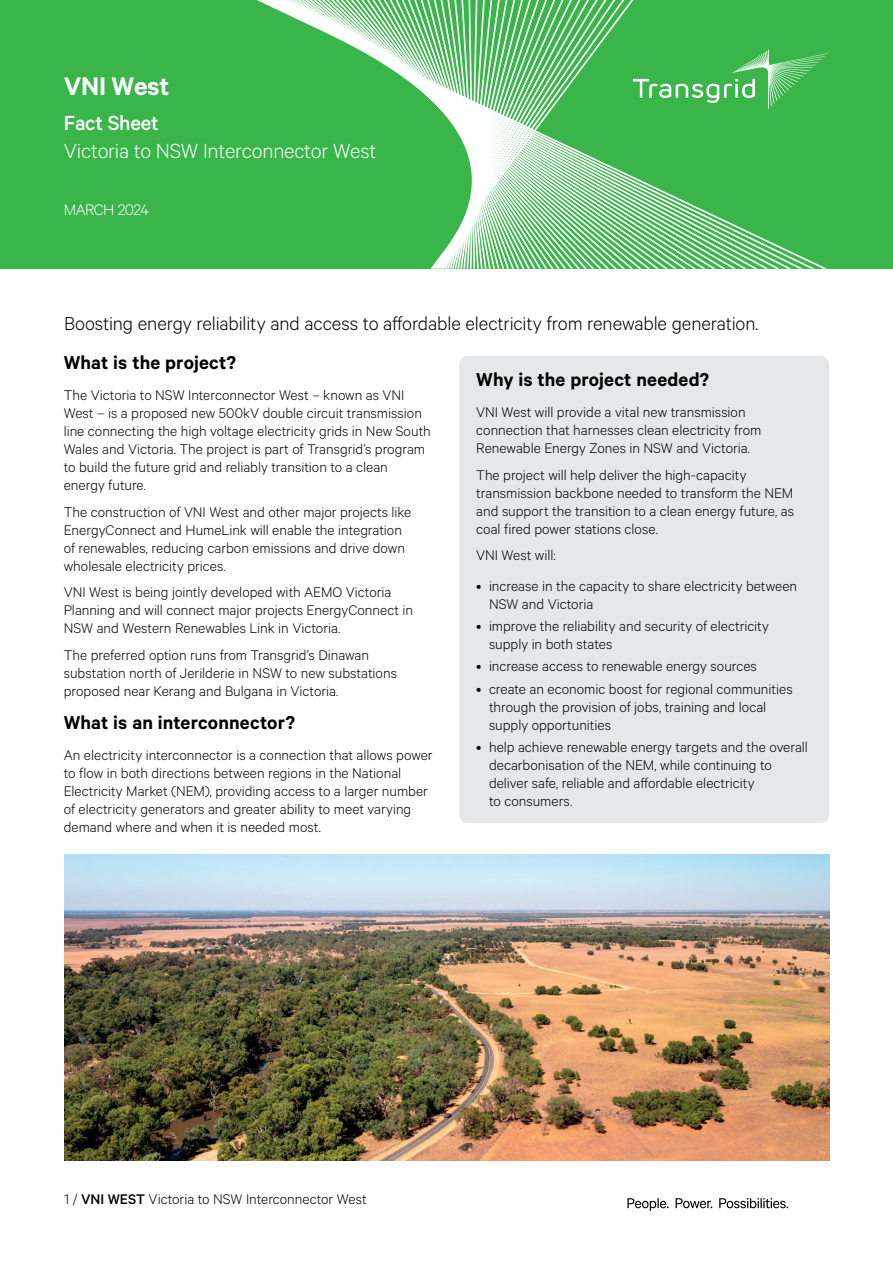
<style>
.page{position:relative;width:893px;height:1263px;background:#fff}
.page>*{position:absolute;margin:0;border:0;box-sizing:border-box;transform-origin:0 0}
.Factsheet___Identifier{font:600 28.65px "Calibre";letter-spacing:-.01em;color:#fff}
.Factsheet___Identifier-2{font:300 22.95px/27.3px "Calibre";letter-spacing:-.01em;color:#fff}
.Fact_Sheet___Introduction{font:300 21px "Calibre";letter-spacing:-.005em;color:#000}
.Fact_Sheet___H1{font:600 21px "Calibre";letter-spacing:.005em;color:#000}
.Factsheet___Identifier-3{font:300 17.25px "Calibre";letter-spacing:-.04em;color:#fff}
.Fact_Sheet___Body_Copy{font:300 15.75px/18px "Calibre";color:#000}
.s1{font-weight:500}
</style>
<div class="page">
<svg style="left:627px;top:1198px;width:161px;height:13px"></svg>
<div style="left:0;top:0;width:893px;height:269px;background:#39b54a"></div>
<svg style="left:257px;top:0;width:570px;height:269px"></svg>
<svg style="left:633px;top:49px;width:195px;height:60px"></svg>
<img style="left:64px;top:854px;width:765px;height:307px">
<div style="left:459px;top:356px;width:370px;height:467px;background:#e6e7e8;border-radius:9px"></div>
<p class="Factsheet___Identifier" style="left:64px;top:69px;width:107px">VNI West</p>
<p class="Factsheet___Identifier-2" style="left:64px;top:108px;width:314px"><span class="s1">Fact Sheet<br></span>Victoria to NSW Interconnector West</p>
<p class="Factsheet___Identifier-3" style="left:64px;top:200px;width:87px">MARCH 2024</p>
<p class="Fact_Sheet___Introduction" style="left:64px;top:312px;width:696px">Boosting energy reliability and access to affordable electricity from renewable generation.</p>
<h1 class="Fact_Sheet___H1" style="left:64px;top:350px;width:174px">What is the project?</h1>
<p class="Fact_Sheet___Body_Copy" style="left:64px;top:386px;width:369px">The Victoria to NSW Interconnector West – known as VNI West – is a proposed new 500kV double circuit transmission line connecting the high voltage electricity grids in New South Wales and Victoria. The project is part of Transgrid’s program to build the future grid and reliably transition to a clean energy future.</p>
<p class="Fact_Sheet___Body_Copy" style="left:64px;top:502px;width:349px">The construction of VNI West and other major projects like EnergyConnect and HumeLink will enable the integration of renewables, reducing carbon emissions and drive down wholesale electricity prices.</p>
<p class="Fact_Sheet___Body_Copy" style="left:64px;top:583px;width:351px">VNI West is being jointly developed with AEMO Victoria<br>Planning and will connect major projects EnergyConnect in<br>NSW and Western Renewables Link in Victoria.</p>
<p class="Fact_Sheet___Body_Copy" style="left:64px;top:645px;width:335px">The preferred option runs from Transgrid’s Dinawan substation north of Jerilderie in NSW to new substations proposed near Kerang and Bulgana in Victoria.</p>
<h1 class="Fact_Sheet___H1" style="left:64px;top:710px;width:233px">What is an interconnector?</h1>
<p class="Fact_Sheet___Body_Copy" style="left:64px;top:746px;width:370px">An electricity interconnector is a connection that allows power to flow in both directions between regions in the National Electricity Market (NEM), providing access to a larger number of electricity generators and greater ability to meet varying demand where and when it is needed most.</p>
<h1 class="Fact_Sheet___H1" style="left:476px;top:367px;width:234px">Why is the project needed?</h1>
<p class="Fact_Sheet___Body_Copy" style="left:476px;top:403px;width:287px">VNI West will provide a vital new transmission connection that harnesses clean electricity from<br>Renewable Energy Zones in NSW and Victoria.</p>
<p class="Fact_Sheet___Body_Copy" style="left:476px;top:465px;width:319px">The project will help deliver the high-capacity transmission backbone needed to transform the NEM and support the transition to a clean energy future, as coal fired power stations close.</p>
<p class="Fact_Sheet___Body_Copy" style="left:476px;top:546px;width:81px">VNI West will:</p>
<p class="Fact_Sheet___Body_Copy" style="left:489px;top:576px;width:310px;text-indent:-13px">• increase in the capacity to share electricity between<br>NSW and Victoria</p>
<p class="Fact_Sheet___Body_Copy" style="left:489px;top:617px;width:281px;text-indent:-13px">• improve the reliability and security of electricity supply in both states</p>
<p class="Fact_Sheet___Body_Copy" style="left:476px;top:657px;width:282px">• increase access to renewable energy sources</p>
<p class="Fact_Sheet___Body_Copy" style="left:489px;top:679px;width:305px;text-indent:-13px">• create an economic boost for regional communities through the provision of jobs, training and local supply opportunities</p>
<p class="Fact_Sheet___Body_Copy" style="left:489px;top:737px;width:320px;text-indent:-13px">• help achieve renewable energy targets and the overall decarbonisation of the NEM, while continuing to deliver safe, reliable and affordable electricity<br>to consumers.</p>
<p class="Fact_Sheet___Body_Copy" style="left:64px;top:1190px;width:304px">1 / <span class="s1">VNI WEST</span> Victoria to NSW Interconnector West</p>
</div>
